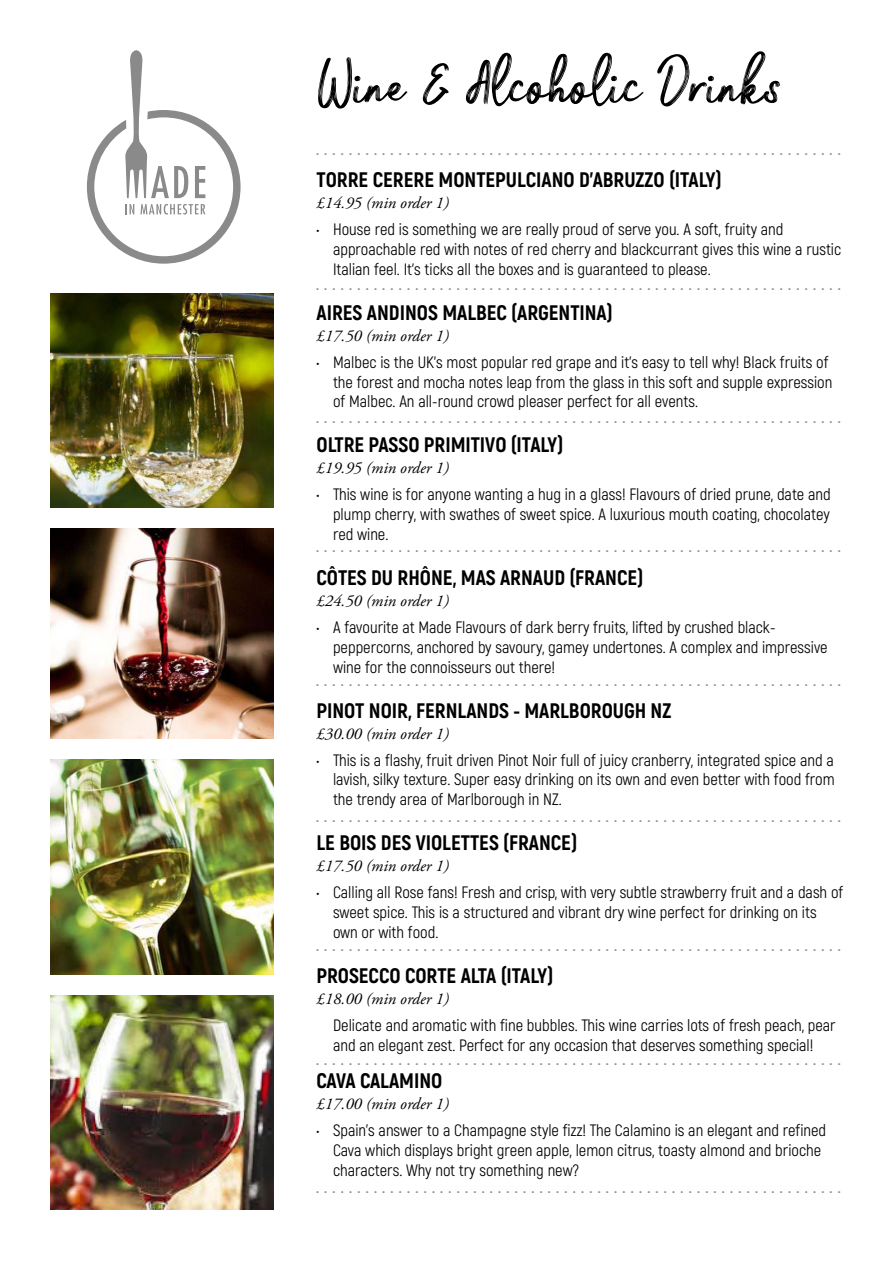
<style>
.page{position:relative;width:893px;height:1263px;background:#fff}
.page>*{position:absolute;margin:0;border:0;box-sizing:border-box;transform-origin:0 0}
.t1{font:52.2px "Miller";color:#000}
.t2{font:800 21px "Akrobat";color:#000}
.t3{font:16.5px/19.8px "Akrobat";color:#000}
.t4{font:500 16.5px "Futura BT";color:#8a8a8a}
.t5{font:italic 16.5px "Adobe Garamond Pro";color:#000}
.s1{font-family:"Adobe Garamond Pro";font-style:italic}
</style>
<div class="page">
<img style="left:50px;top:293px;width:224px;height:215px">
<img style="left:50px;top:759px;width:224px;height:216px">
<img style="left:50px;top:528px;width:224px;height:211px">
<img style="left:50px;top:995px;width:224px;height:215px">
<svg style="left:87px;top:50px;width:154px;height:214px"></svg>
<p class="t1" style="left:318px;top:52px;width:466px">Wine &amp; Alcoholic Drinks</p>
<p class="t4" style="left:315px;top:139px;width:528px">................................................................</p>
<p class="t2" style="left:316px;top:166px;width:407px">TORRE CERERE MONTEPULCIANO D'ABRUZZO (ITALY)</p>
<p class="t5" style="left:316px;top:193px;width:134px">£14.95 (min order 1)</p>
<p class="t3" style="left:333px;top:219px;width:510px;text-indent:-16px">• House red is something we are really proud of serve you. A soft, fruity and approachable red with notes of red cherry and blackcurrant gives this wine a rustic<br>Italian feel. It's ticks all the boxes and is guaranteed to please.</p>
<p class="t2" style="left:316px;top:299px;width:298px">AIRES ANDINOS MALBEC (ARGENTINA)</p>
<p class="t5" style="left:316px;top:326px;width:134px">£17.50 (min order 1)</p>
<p class="t3" style="left:333px;top:352px;width:501px;text-indent:-16px">• Malbec is the UK's most popular red grape and it's easy to tell why! Black fruits of the forest and mocha notes leap from the glass in this soft and supple expression of Malbec. An all-round crowd pleaser perfect for all events.</p>
<p class="t2" style="left:316px;top:432px;width:249px">OLTRE PASSO PRIMITIVO (ITALY)</p>
<p class="t5" style="left:316px;top:458px;width:134px">£19.95 (min order 1)</p>
<p class="t3" style="left:333px;top:485px;width:499px;text-align:justify;text-indent:-16px">• This wine is for anyone wanting a hug in a glass! Flavours of dried prune, date and plump cherry, with swathes of sweet spice. A luxurious mouth coating, chocolatey red wine.</p>
<p class="t2" style="left:316px;top:564px;width:329px">CÔTES DU RHÔNE, MAS ARNAUD (FRANCE)</p>
<p class="t5" style="left:316px;top:591px;width:134px">£24.50 (min order 1)</p>
<p class="t3" style="left:333px;top:617px;width:496px;text-indent:-16px">• A favourite at Made Flavours of dark berry fruits, lifted by crushed black&shy;peppercorns, anchored by savoury, gamey undertones. A complex and impressive wine for the connoisseurs out there!</p>
<p class="t2" style="left:316px;top:697px;width:356px">PINOT NOIR, FERNLANDS - MARLBOROUGH NZ</p>
<p class="t5" style="left:316px;top:723px;width:134px">£30.00 (min order 1)</p>
<p class="t3" style="left:333px;top:750px;width:503px;text-align:justify;text-indent:-16px">• This is a flashy, fruit driven Pinot Noir full of juicy cranberry, integrated spice and a lavish, silky texture. Super easy drinking on its own and even better with food from the trendy area of Marlborough in NZ.</p>
<p class="t2" style="left:316px;top:829px;width:262px">LE BOIS DES VIOLETTES (FRANCE)</p>
<p class="t5" style="left:316px;top:856px;width:134px">£17.50 (min order 1)</p>
<p class="t3" style="left:333px;top:882px;width:512px;text-indent:-16px">• Calling all Rose fans! Fresh and crisp, with very subtle strawberry fruit and a dash of sweet spice. This is a structured and vibrant dry wine perfect for drinking on its own or with food.</p>
<p class="t2" style="left:316px;top:962px;width:238px">PROSECCO CORTE ALTA (ITALY)</p>
<p class="t3" style="left:333px;top:984px;width:504px;line-height:27px;text-indent:-16px"><span class="s1">£18.00 (min order 1)<br></span>Delicate and aromatic with fine bubbles. This wine carries lots of fresh peach, pear</p>
<p class="t3" style="left:333px;top:1035px;width:482px">and an elegant zest. Perfect for any occasion that deserves something special!</p>
<p class="t2" style="left:316px;top:1068px;width:127px">CAVA CALAMINO</p>
<p class="t5" style="left:316px;top:1094px;width:134px">£17.00 (min order 1)</p>
<p class="t3" style="left:333px;top:1121px;width:495px;text-indent:-16px">• Spain’s answer to a Champagne style fizz! The Calamino is an elegant and refined<br>Cava which displays bright green apple, lemon citrus, toasty almond and brioche characters. Why not try something new?</p>
<p class="t4" style="left:315px;top:274px;width:528px">................................................................</p>
<p class="t4" style="left:315px;top:407px;width:528px">................................................................</p>
<p class="t4" style="left:315px;top:536px;width:528px">................................................................</p>
<p class="t4" style="left:315px;top:670px;width:528px">................................................................</p>
<p class="t4" style="left:315px;top:806px;width:528px">................................................................</p>
<p class="t4" style="left:315px;top:935px;width:528px">................................................................</p>
<p class="t4" style="left:315px;top:1049px;width:528px">................................................................</p>
<p class="t4" style="left:315px;top:1177px;width:528px">................................................................</p>
</div>
